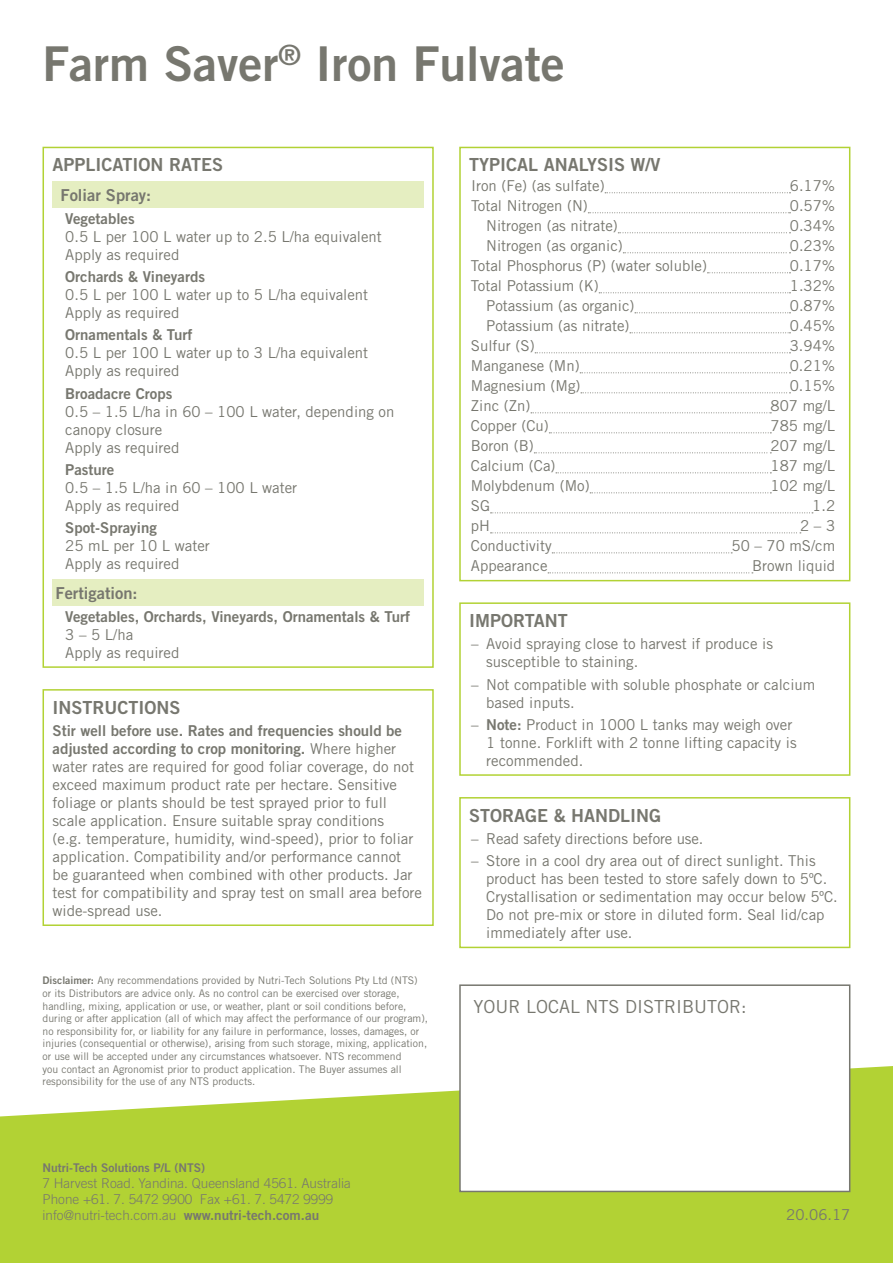
<style>
.page{position:relative;width:893px;height:1263px;background:#fff}
.page>*{position:absolute;margin:0;border:0;box-sizing:border-box;transform-origin:0 0}
.t1{font:48px "Trade Gothic Bold Two";color:#77776f}
.t2{font:18px "Trade Gothic Bold Two";color:#77776f}
.t3{font:18px "Trade Gothic";color:#77776f}
.t4{font:16.5px "Trade Gothic Bold Two";color:#77776f}
.t5{font:15px/18px "Trade Gothic";color:#77776f}
.t6{font:15px/18px "Trade Gothic Bold Two";color:#77776f}
.t7{font:300 13.5px/16.2px "Trade Gothic";color:#77776f}
.t8{font:12px "Trade Gothic Bold Two";color:#77776f}
.t9{font:10.5px/12.6px "Trade Gothic";color:#77776f}
.s1{font-family:"Trade Gothic"}
.s2{font-family:"Trade Gothic Bold Two"}
.s3{font-family:"Trade Gothic Bold Two";font-weight:400}
</style>
<div class="page">
<svg style="left:0;top:1066px;width:893px;height:197px;background:#bcd84f"></svg>
<div style="left:460px;top:985px;width:390px;height:206px;background:#fff"></div>
<div style="left:459px;top:984px;width:391px;height:208px;border:2px solid #77776f"></div>
<div style="left:43px;top:689px;width:391px;height:237px;border:2px solid #b2d234"></div>
<div style="left:459px;top:797px;width:391px;height:151px;border:2px solid #b2d234"></div>
<div style="left:459px;top:602px;width:391px;height:174px;border:2px solid #b2d234"></div>
<div style="left:53px;top:182px;width:371px;height:26px;background:#e5eec1"></div>
<div style="left:53px;top:579px;width:371px;height:27px;background:#e5eec1"></div>
<div style="left:43px;top:147px;width:391px;height:521px;border:2px solid #b2d234"></div>
<svg style="left:605px;top:192px;width:185px;height:1px"></svg>
<svg style="left:588px;top:212px;width:202px;height:1px"></svg>
<svg style="left:618px;top:232px;width:172px;height:1px"></svg>
<svg style="left:623px;top:252px;width:167px;height:1px"></svg>
<svg style="left:707px;top:272px;width:83px;height:1px"></svg>
<svg style="left:599px;top:292px;width:191px;height:1px"></svg>
<svg style="left:635px;top:312px;width:155px;height:1px"></svg>
<svg style="left:630px;top:332px;width:160px;height:1px"></svg>
<svg style="left:535px;top:352px;width:255px;height:1px"></svg>
<svg style="left:580px;top:372px;width:210px;height:1px"></svg>
<svg style="left:581px;top:392px;width:209px;height:1px"></svg>
<svg style="left:531px;top:412px;width:240px;height:1px"></svg>
<svg style="left:549px;top:432px;width:222px;height:1px"></svg>
<svg style="left:534px;top:452px;width:237px;height:1px"></svg>
<svg style="left:556px;top:472px;width:215px;height:1px"></svg>
<svg style="left:590px;top:492px;width:181px;height:1px"></svg>
<svg style="left:491px;top:512px;width:322px;height:1px"></svg>
<svg style="left:491px;top:532px;width:310px;height:1px"></svg>
<svg style="left:552px;top:552px;width:180px;height:1px"></svg>
<svg style="left:548px;top:572px;width:205px;height:1px"></svg>
<div style="left:459px;top:147px;width:391px;height:434px;border:2px solid #b2d234"></div>
<h1 class="t1" style="left:43px;top:35px;width:524px">Farm Saver<sup>®</sup> Iron Fulvate</h1>
<p class="t2" style="left:53px;top:154px;width:172px">APPLICATION RATES</p>
<p class="t4" style="left:61px;top:185px;width:92px">Foliar Spray:</p>
<p class="t6" style="left:65px;top:209px;width:71px">Vegetables</p>
<p class="t5" style="left:65px;top:227px;width:318px">0.5 L per 100 L water up to 2.5 L/ha equivalent<br>Apply as required</p>
<p class="t6" style="left:65px;top:268px;width:141px">Orchards &amp; Vineyards</p>
<p class="t5" style="left:65px;top:286px;width:304px">0.5 L per 100 L water up to 5 L/ha equivalent<br>Apply as required</p>
<p class="t6" style="left:65px;top:326px;width:129px">Ornamentals &amp; Turf</p>
<p class="t5" style="left:65px;top:344px;width:304px">0.5 L per 100 L water up to 3 L/ha equivalent<br>Apply as required</p>
<p class="t6" style="left:65px;top:384px;width:109px">Broadacre Crops</p>
<p class="t5" style="left:65px;top:402px;width:331px">0.5 – 1.5 L/ha in 60 – 100 L water, depending on canopy closure<br>Apply as required</p>
<p class="t6" style="left:65px;top:460px;width:51px">Pasture</p>
<p class="t5" style="left:65px;top:478px;width:234px">0.5 – 1.5 L/ha in 60 – 100 L water<br>Apply as required</p>
<p class="t6" style="left:65px;top:519px;width:93px">Spot-Spraying</p>
<p class="t5" style="left:65px;top:537px;width:146px">25 mL per 10 L water<br>Apply as required</p>
<p class="t4" style="left:56px;top:583px;width:84px">Fertigation:</p>
<p class="t6" style="left:65px;top:607px;width:346px">Vegetables, Orchards, Vineyards, Ornamentals &amp; Turf</p>
<p class="t5" style="left:65px;top:625px;width:116px">3 – 5 L/ha<br>Apply as required</p>
<p class="t2" style="left:53px;top:696px;width:129px">INSTRUCTIONS</p>
<p class="t6" style="left:53px;top:721px;width:351px">Stir well before use. Rates and frequencies should be adjusted according to crop monitoring. <span class="s1">Where higher</span></p>
<p class="t5" style="left:53px;top:757px;width:371px">water rates are required for good foliar coverage, do not exceed maximum product rate per hectare. Sensitive foliage or plants should be test sprayed prior to full scale application. Ensure suitable spray conditions<br>(e.g. temperature, humidity, wind-speed), prior to foliar application. Compatibility and/or performance cannot<br>be guaranteed when combined with other products. Jar test for compatibility and spray test on small area before wide-spread use.</p>
<p class="t9" style="left:43px;top:974px;width:387px"><span class="s2">Disclaimer:</span> Any recommendations provided by Nutri-Tech Solutions Pty Ltd (NTS) or its Distributors are advice only. As no control can be exercised over storage, handling, mixing, application or use, or weather, plant or soil conditions before, during or after application (all of which may affect the performance of our program), no responsibility for, or liability for any failure in performance, losses, damages, or injuries (consequential or otherwise), arising from such storage, mixing, application, or use will be accepted under any circumstances whatsoever. NTS recommend<br>you contact an Agronomist prior to product application. The Buyer assumes all responsibility for the use of any NTS products.</p>
<p class="t8" style="left:43px;top:1160px;width:164px">Nutri-Tech Solutions P/L (NTS)</p>
<p class="t7" style="left:43px;top:1175px;width:310px">7 Harvest Road. Yandina. Queensland 4561. Australia<br>Phone +61. 7. 5472 9900 Fax +61. 7. 5472 9999 info@nutri-tech.com.au <span class="s3">www.nutri-tech.com.au</span></p>
<p class="t2" style="left:469px;top:154px;width:193px">TYPICAL ANALYSIS W/V</p>
<p class="t5" style="left:471px;top:177px;width:135px">Iron (Fe) (as sulfate)</p>
<p class="t5" style="left:790px;top:177px;width:47px">6.17%</p>
<p class="t5" style="left:471px;top:197px;width:118px">Total Nitrogen (N)</p>
<p class="t5" style="left:790px;top:197px;width:47px">0.57%</p>
<p class="t5" style="left:486px;top:217px;width:133px">Nitrogen (as nitrate)</p>
<p class="t5" style="left:790px;top:217px;width:47px">0.34%</p>
<p class="t5" style="left:486px;top:237px;width:138px">Nitrogen (as organic)</p>
<p class="t5" style="left:790px;top:237px;width:47px">0.23%</p>
<p class="t5" style="left:471px;top:257px;width:238px">Total Phosphorus (P) (water soluble)</p>
<p class="t5" style="left:790px;top:257px;width:47px">0.17%</p>
<p class="t5" style="left:471px;top:277px;width:129px">Total Potassium (K)</p>
<p class="t5" style="left:790px;top:277px;width:47px">1.32%</p>
<p class="t5" style="left:486px;top:297px;width:150px">Potassium (as organic)</p>
<p class="t5" style="left:790px;top:297px;width:47px">0.87%</p>
<p class="t5" style="left:486px;top:317px;width:145px">Potassium (as nitrate)</p>
<p class="t5" style="left:790px;top:317px;width:47px">0.45%</p>
<p class="t5" style="left:471px;top:337px;width:65px">Sulfur (S)</p>
<p class="t5" style="left:790px;top:337px;width:47px">3.94%</p>
<p class="t5" style="left:471px;top:357px;width:110px">Manganese (Mn)</p>
<p class="t5" style="left:790px;top:357px;width:47px">0.21%</p>
<p class="t5" style="left:471px;top:377px;width:111px">Magnesium (Mg)</p>
<p class="t5" style="left:790px;top:377px;width:47px">0.15%</p>
<p class="t5" style="left:471px;top:397px;width:61px">Zinc (Zn)</p>
<p class="t5" style="left:771px;top:397px;width:66px">807 mg/L</p>
<p class="t5" style="left:471px;top:417px;width:79px">Copper (Cu)</p>
<p class="t5" style="left:771px;top:417px;width:66px">785 mg/L</p>
<p class="t5" style="left:471px;top:437px;width:64px">Boron (B)</p>
<p class="t5" style="left:771px;top:437px;width:66px">207 mg/L</p>
<p class="t5" style="left:471px;top:457px;width:86px">Calcium (Ca)</p>
<p class="t5" style="left:771px;top:457px;width:66px">187 mg/L</p>
<p class="t5" style="left:471px;top:477px;width:120px">Molybdenum (Mo)</p>
<p class="t5" style="left:771px;top:477px;width:66px">102 mg/L</p>
<p class="t5" style="left:471px;top:497px;width:21px">SG</p>
<p class="t5" style="left:812px;top:497px;width:24px">1.2</p>
<p class="t5" style="left:471px;top:517px;width:21px">pH</p>
<p class="t5" style="left:800px;top:517px;width:36px">2 – 3</p>
<p class="t5" style="left:471px;top:537px;width:82px">Conductivity</p>
<p class="t5" style="left:731px;top:537px;width:105px">50 – 70 mS/cm</p>
<p class="t5" style="left:471px;top:557px;width:78px">Appearance</p>
<p class="t5" style="left:752px;top:557px;width:84px">Brown liquid</p>
<p class="t2" style="left:469px;top:609px;width:100px">IMPORTANT</p>
<p class="t5" style="left:486px;top:635px;width:288px;text-indent:-15px">– Avoid spraying close to harvest if produce is susceptible to staining.</p>
<p class="t5" style="left:486px;top:675px;width:331px;text-indent:-15px">– Not compatible with soluble phosphate or calcium based inputs.</p>
<p class="t5" style="left:486px;top:715px;width:312px;text-indent:-15px">– <span class="s2">Note:</span> Product in 1000 L tanks may weigh over<br>1 tonne. Forklift with 2 tonne lifting capacity is recommended.</p>
<p class="t2" style="left:469px;top:804px;width:194px">STORAGE &amp; HANDLING</p>
<p class="t5" style="left:471px;top:829px;width:234px">– Read safety directions before use.</p>
<p class="t5" style="left:486px;top:852px;width:353px;text-indent:-15px">– Store in a cool dry area out of direct sunlight. This product has been tested to store safely down to 5ºC.<br>Crystallisation or sedimentation may occur below 5ºC.<br>Do not pre-mix or store in diluted form. Seal lid/cap immediately after use.</p>
<p class="t3" style="left:473px;top:995px;width:275px">YOUR LOCAL NTS DISTRIBUTOR:</p>
<p class="t5" style="left:786px;top:1206px;width:66px">20.06.17</p>
</div>
